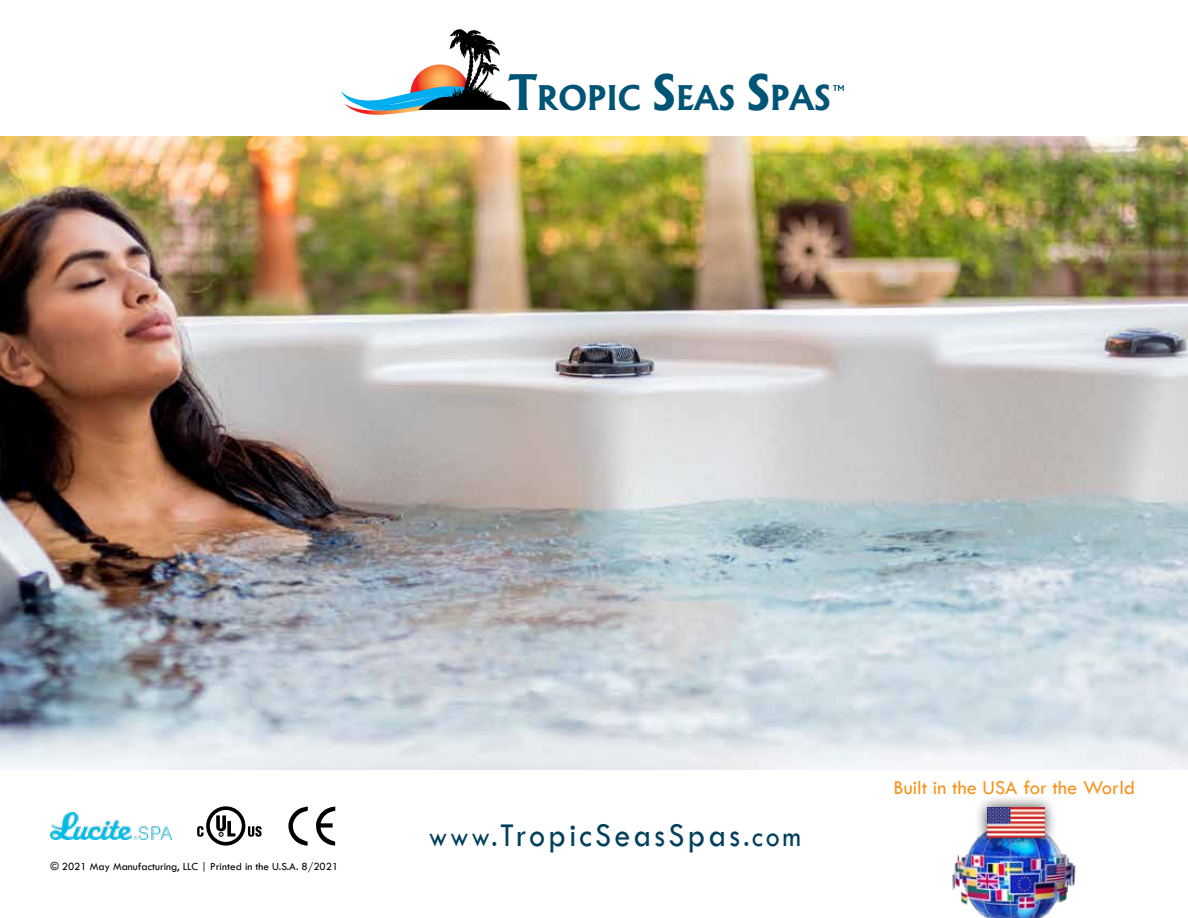
<style>
.page{position:relative;width:1188px;height:918px;background:#fff}
.page>*{position:absolute;margin:0;border:0;box-sizing:border-box;transform-origin:0 0}
.t1{font:34.5px "Tw Cen";letter-spacing:.1em;color:#01405c;scale:.93 1}
.t2{font:700 32.4px "Albertus";color:#005476}
.t3{font:20.55px "Tw Cen";color:#f7941e}
.t4{font:11.25px "Tw Cen";color:#000}
.s1{font-size:46.8px}
.s2{font-size:32.85px}
.s3{font-size:30px}
</style>
<div class="page">
<img style="left:0;top:136px;width:1188px;height:634px">
<svg style="left:288px;top:806px;width:20px;height:40px"></svg>
<svg style="left:316px;top:806px;width:19px;height:40px"></svg>
<img style="left:51px;top:813px;width:120px;height:26px">
<img style="left:952px;top:841px;width:124px;height:77px">
<div style="left:975px;top:795px;width:82px;height:55px;background:#000;opacity:.75"></div>
<img style="left:987px;top:808px;width:57px;height:30px">
<svg style="left:197px;top:806px;width:65px;height:40px"></svg>
<svg style="left:341px;top:29px;width:170px;height:86px"></svg>
<svg style="left:833px;top:85px;width:11px;height:6px"></svg>
<h2 class="t2" style="left:508px;top:78px;width:324px"><span class="s1">T</span>ROPIC <span class="s1">S</span>EAS <span class="s1">S</span><span class="s2">PAS</span></h2>
<p class="t4" style="left:50px;top:860px;width:289px">© 2021 May Manufacturing, LLC | Printed in the U.S.A. 8/2021</p>
<h1 class="t1" style="left:429px;top:815px;width:402px"><span class="s3">www.</span>TropicSeasSpas<span class="s3">.com</span></h1>
<h3 class="t3" style="left:894px;top:775px;width:243px">Built in the USA for the World</h3>
</div>
